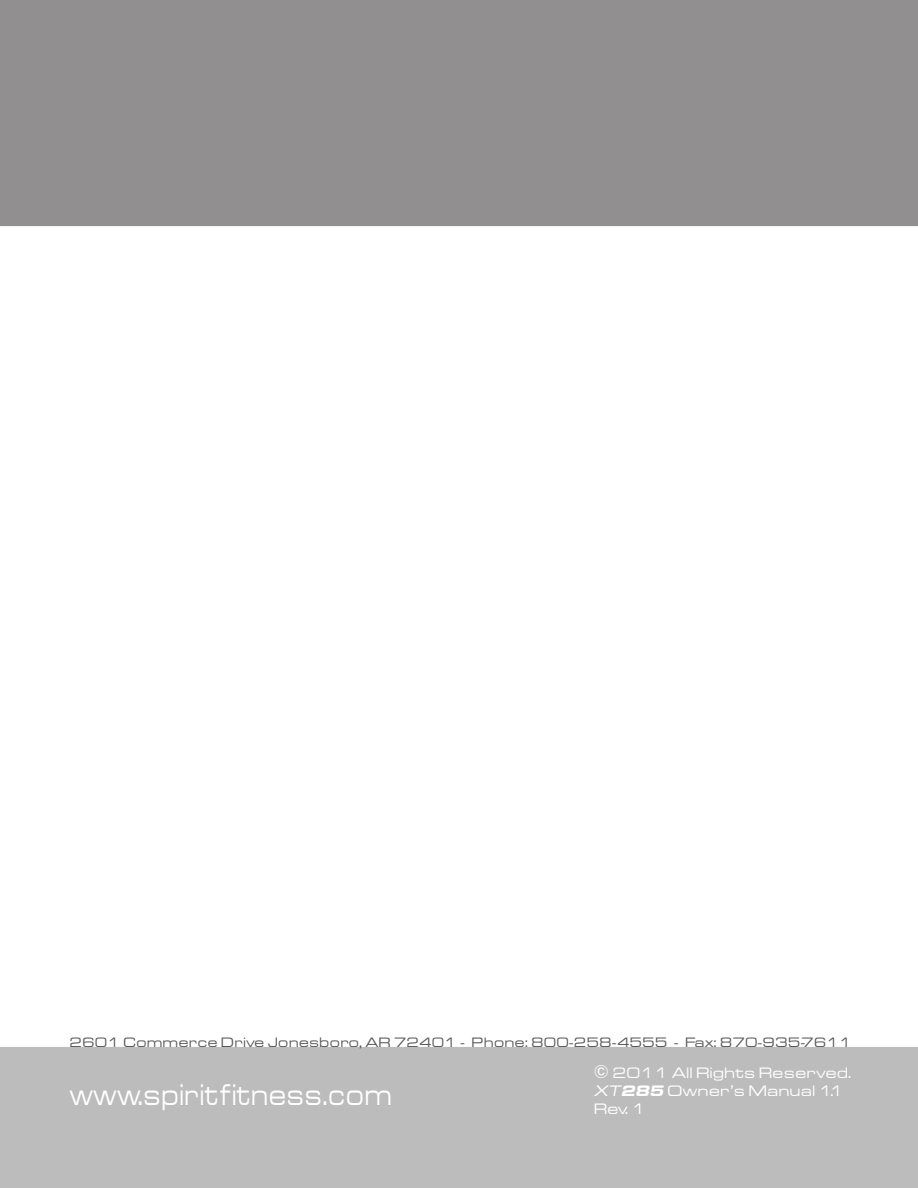
<style>
.page{position:relative;width:918px;height:1188px;background:#fff}
.page>*{position:absolute;margin:0;border:0;box-sizing:border-box;transform-origin:0 0}
.t1{font:29.7px "Eddmond";color:#fff;scale:.8 1}
.t2{font:15px/18px "Eddmond";color:#fff}
.t3{font:13.5px "Eddmond";color:#57585a}
.s1{font-style:italic}
.s2{font-weight:700;font-style:italic}
</style>
<div class="page">
<div style="left:0;top:1047px;width:918px;height:141px;background:#bdbcbc"></div>
<div style="left:1px;top:1px;width:916px;height:225px;background:#918f8f"></div>
<p class="t3" style="left:70px;top:1033px;width:784px">2601 Commerce Drive Jonesboro, AR 72401 - Phone: 800-258-4555 - Fax: 870-935-7611</p>
<p class="t2" style="left:594px;top:1064px;width:259px">© 2011 All Rights Reserved.<br><span class="s1">XT</span><span class="s2">285</span> Owner’s Manual 1.1<br>Rev. 1</p>
<h1 class="t1" style="left:70px;top:1075px;width:405px">www.spiritfitness.com</h1>
</div>
